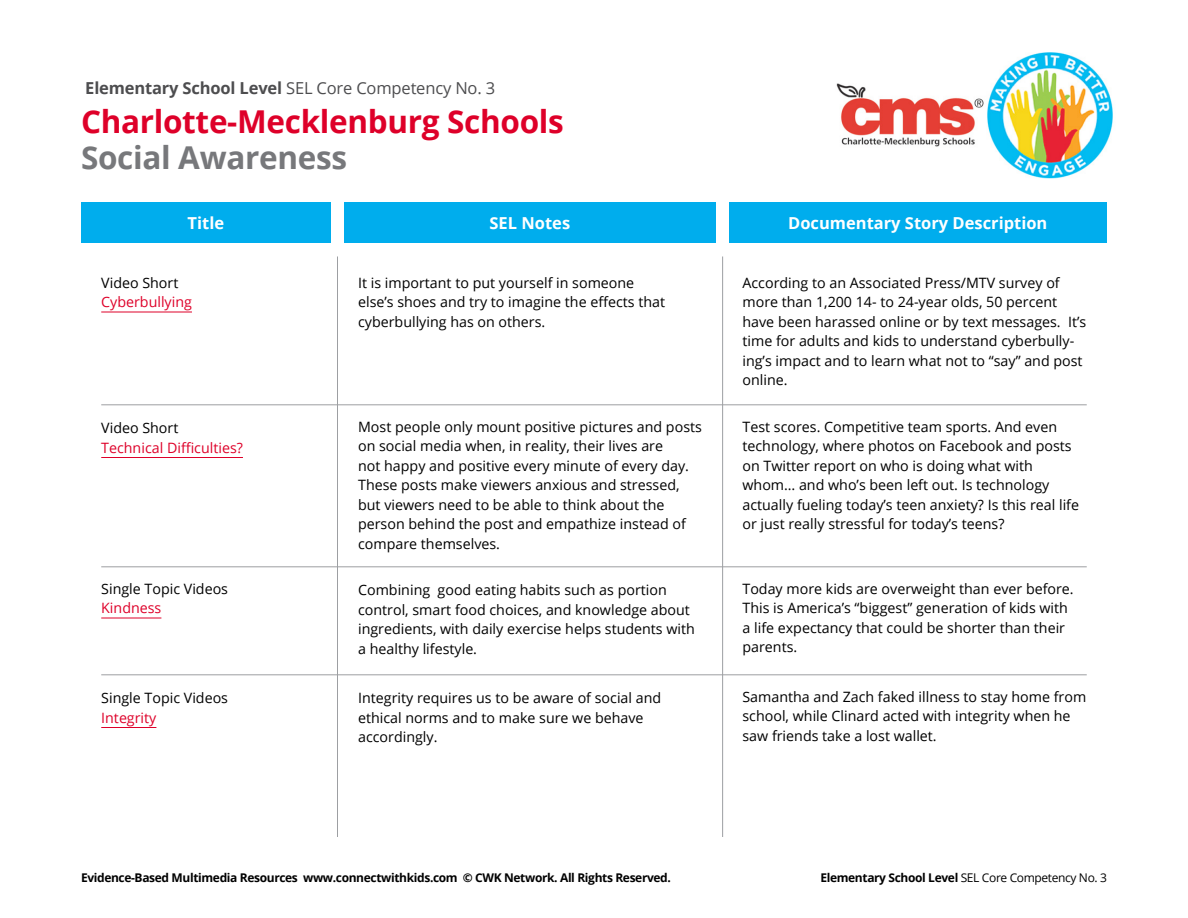
<style>
.page{position:relative;width:1188px;height:918px;background:#fff}
.page>*{position:absolute;margin:0;border:0;box-sizing:border-box;transform-origin:0 0}
.t1{font:700 31.5px "Open Sans";letter-spacing:-.01em;color:#de0029}
.t2{font:700 31.5px "Open Sans";letter-spacing:-.01em;color:#77787b}
.t3{font:700 16.5px "Open Sans";letter-spacing:-.01em;color:#4d4d4f}
.t4{font:700 16.5px "Open Sans";color:#fff}
.t5{font:14.25px/19.5px "Open Sans";color:#000}
.t6{font:14.25px "Open Sans";color:#de0029}
.t7{font:700 12px "Open Sans";letter-spacing:-.03em;color:#000}
.s1{font-weight:400}
</style>
<div class="page">
<div style="left:344px;top:202px;width:372px;height:41px;background:#00aded"></div>
<hr style="left:337px;top:256px;width:1px;height:581px;background:#9d9fa2">
<img style="left:836px;top:52px;width:277px;height:127px">
<div style="left:81px;top:202px;width:250px;height:41px;background:#00aded"></div>
<div style="left:729px;top:202px;width:378px;height:41px;background:#00aded"></div>
<hr style="left:722px;top:256px;width:1px;height:581px;background:#9d9fa2">
<hr style="left:101px;top:312px;width:91px;height:1px;background:#de0029">
<hr style="left:101px;top:457px;width:142px;height:1px;background:#de0029">
<hr style="left:101px;top:618px;width:60px;height:1px;background:#de0029">
<hr style="left:101px;top:727px;width:55px;height:1px;background:#de0029">
<hr style="left:101px;top:405px;width:986px;height:1px;background:#9d9fa2">
<hr style="left:101px;top:567px;width:986px;height:1px;background:#9d9fa2">
<hr style="left:101px;top:675px;width:986px;height:1px;background:#9d9fa2">
<p class="t3" style="left:85px;top:76px;width:411px">Elementary School Level <span class="s1">SEL Core Competency No. 3</span></p>
<h1 class="t1" style="left:81px;top:99px;width:484px">Charlotte-Mecklenburg Schools</h1>
<h1 class="t2" style="left:81px;top:135px;width:268px">Social Awareness</h1>
<p class="t4" style="left:188px;top:211px;width:38px">Title</p>
<p class="t4" style="left:490px;top:211px;width:82px">SEL Notes</p>
<p class="t4" style="left:788px;top:211px;width:261px">Documentary Story Description</p>
<p class="t5" style="left:101px;top:273px;width:79px">Video Short</p>
<p class="t6" style="left:101px;top:293px;width:92px">Cyberbullying</p>
<p class="t5" style="left:101px;top:418px;width:79px">Video Short</p>
<p class="t6" style="left:101px;top:438px;width:143px">Technical Difficulties?</p>
<p class="t5" style="left:101px;top:579px;width:128px">Single Topic Videos</p>
<p class="t6" style="left:101px;top:599px;width:62px">Kindness</p>
<p class="t5" style="left:101px;top:688px;width:128px">Single Topic Videos</p>
<p class="t6" style="left:101px;top:708px;width:57px">Integrity</p>
<p class="t5" style="left:358px;top:273px;width:308px">It is important to put yourself in someone else’s shoes and try to imagine the effects that cyberbullying has on others.</p>
<p class="t5" style="left:358px;top:417px;width:345px">Most people only mount positive pictures and posts on social media when, in reality, their lives are<br>not happy and positive every minute of every day.<br>These posts make viewers anxious and stressed, but viewers need to be able to think about the person behind the post and empathize instead of compare themselves.</p>
<p class="t5" style="left:358px;top:580px;width:338px">Combining good eating habits such as portion control, smart food choices, and knowledge about ingredients, with daily exercise helps students with a healthy lifestyle.</p>
<p class="t5" style="left:358px;top:688px;width:305px">Integrity requires us to be aware of social and ethical norms and to make sure we behave accordingly.</p>
<p class="t5" style="left:742px;top:273px;width:345px">According to an Associated Press/MTV survey of more than 1,200 14- to 24-year olds, 50 percent have been harassed online or by text messages. It’s time for adults and kids to understand cyberbully&shy;ing’s impact and to learn what not to “say” and post online.</p>
<p class="t5" style="left:742px;top:417px;width:338px">Test scores. Competitive team sports. And even technology, where photos on Facebook and posts on Twitter report on who is doing what with whom… and who’s been left out. Is technology actually fueling today’s teen anxiety? Is this real life or just really stressful for today’s teens?</p>
<p class="t5" style="left:742px;top:579px;width:333px">Today more kids are overweight than ever before.<br>This is America’s “biggest” generation of kids with a life expectancy that could be shorter than their parents.</p>
<p class="t5" style="left:742px;top:687px;width:345px">Samantha and Zach faked illness to stay home from school, while Clinard acted with integrity when he saw friends take a lost wallet.</p>
<p class="t7" style="left:81px;top:869px;width:591px">Evidence-Based Multimedia Resources www.connectwithkids.com © CWK Network. All Rights Reserved.</p>
<p class="t7" style="left:820px;top:869px;width:288px">Elementary School Level <span class="s1">SEL Core Competency No. 3</span></p>
</div>
